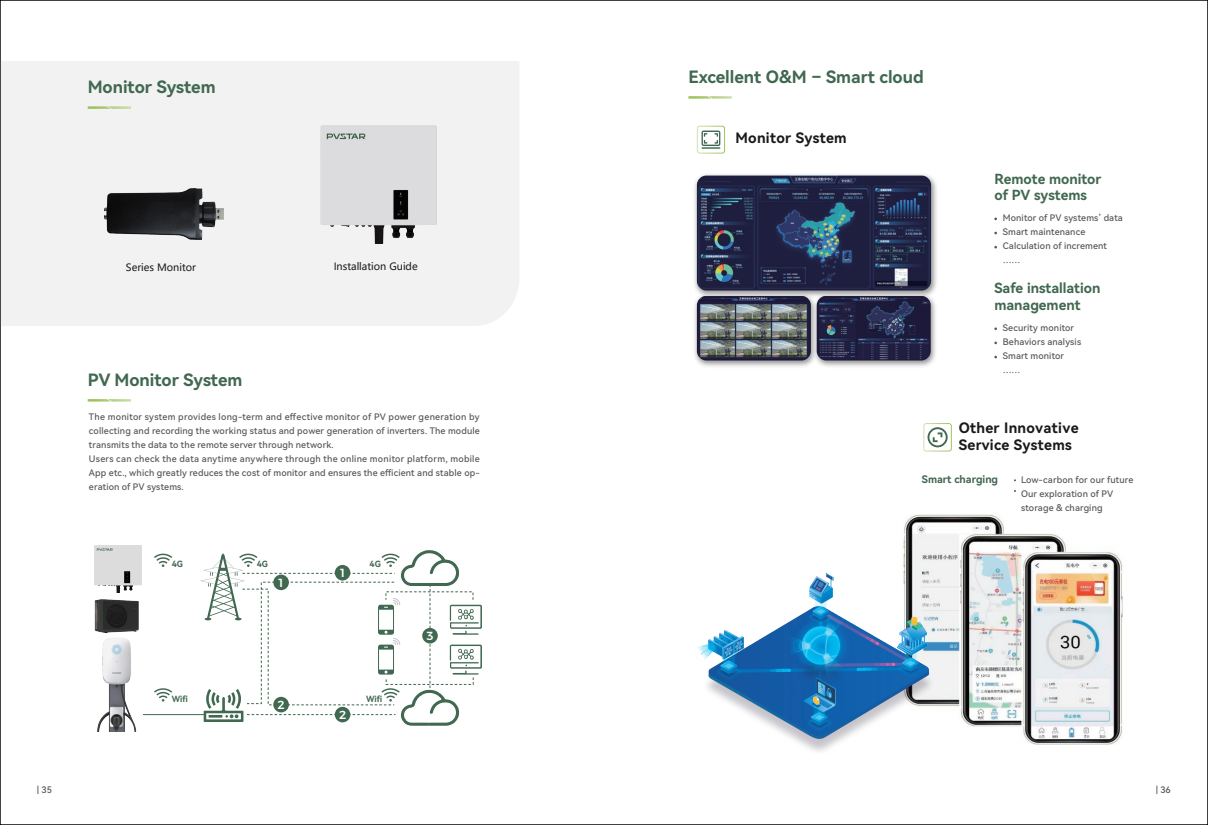
<style>
.page{position:relative;width:1208px;height:825px;background:#fff}
.page>*{position:absolute;margin:0;border:0;box-sizing:border-box;transform-origin:0 0}
.t1{font:17px "Harmony OS Sans SC Bold";color:#416850}
.t2{font:14.4px/17.3px "Harmony OS Sans SC Bold";letter-spacing:.02em;color:#1a1a19}
.t3{font:14px/16.8px "Harmony OS Sans SC Bold";color:#416850}
.t4{font:500 11.7px "Montserrat";color:#fff}
.t5{font:10.5px "Harmony OS Sans SC Bold";color:#416850}
.t6{font:10px "Microsoft Ya Hei";color:#1a1a19}
.t7{font:9px/14px "Harmony OS Sans SC Medium";letter-spacing:.015em;color:#57585a}
.t8{font:8.6px "Harmony OS Sans SC Bold";color:#416850}
</style>
<div class="page">
<img style="left:694px;top:174px;width:243px;height:117px">
<img style="left:697px;top:176px;width:234px;height:114px">
<img style="left:694px;top:291px;width:116px;height:76px">
<img style="left:697px;top:296px;width:113px;height:64px">
<img style="left:810px;top:291px;width:126px;height:76px">
<img style="left:816px;top:296px;width:114px;height:64px">
<div style="left:697px;top:126px;width:28px;height:28px;border:1px solid #fff;border-radius:2px"></div>
<svg style="left:701px;top:131px;width:19px;height:18px"></svg>
<div style="left:923px;top:423px;width:28px;height:28px;border:1px solid #fff;border-radius:2px"></div>
<svg style="left:927px;top:427px;width:20px;height:20px"></svg>
<img style="left:902px;top:514px;width:221px;height:231px">
<div style="left:0;top:62px;width:519px;height:264px;background:#f2f2f3"></div>
<hr style="left:143px;top:714px;width:62px;height:1px;background:#416850">
<svg style="left:154px;top:688px;width:18px;height:14px"></svg>
<svg style="left:154px;top:554px;width:18px;height:13px"></svg>
<svg style="left:200px;top:550px;width:282px;height:176px"></svg>
<div style="left:422px;top:628px;width:16px;height:15px;background:#416850;border-radius:50%"></div>
<img style="left:94px;top:599px;width:45px;height:34px">
<img style="left:95px;top:545px;width:47px;height:47px">
<img style="left:97px;top:638px;width:48px;height:94px">
<img style="left:697px;top:573px;width:236px;height:179px">
<img style="left:104px;top:188px;width:120px;height:51px">
<img style="left:320px;top:126px;width:116px;height:117px">
<svg style="left:88px;top:106px;width:43px;height:3px"></svg>
<svg style="left:88px;top:399px;width:43px;height:3px"></svg>
<svg style="left:688px;top:96px;width:44px;height:3px"></svg>
<h1 class="t1" style="left:88px;top:75px;width:129px">Monitor System</h1>
<p class="t6" style="left:126px;top:260px;width:71px">Series Monitor</p>
<p class="t6" style="left:334px;top:260px;width:86px">Installation Guide</p>
<h1 class="t1" style="left:88px;top:368px;width:156px">PV Monitor System</h1>
<p class="t7" style="left:89px;top:410px;width:392px">The monitor system provides long-term and effective monitor of PV power generation by collecting and recording the working status and power generation of inverters. The module transmits the data to the remote server through network.<br>Users can check the data anytime anywhere through the online monitor platform, mobile App etc., which greatly reduces the cost of monitor and ensures the efficient and stable op&shy;eration of PV systems.</p>
<p class="t8" style="left:172px;top:558px;width:13px">4G</p>
<p class="t8" style="left:257px;top:558px;width:13px">4G</p>
<p class="t8" style="left:369px;top:558px;width:13px">4G</p>
<p class="t4" style="left:339px;top:563px;width:9px">1</p>
<p class="t4" style="left:277px;top:573px;width:9px">1</p>
<p class="t8" style="left:172px;top:693px;width:18px">Wifi</p>
<p class="t8" style="left:366px;top:693px;width:18px">Wifi</p>
<p class="t4" style="left:277px;top:695px;width:9px">2</p>
<p class="t4" style="left:339px;top:705px;width:9px">2</p>
<p class="t4" style="left:426px;top:626px;width:9px">3</p>
<h1 class="t1" style="left:688px;top:65px;width:237px">Excellent O&amp;M – Smart cloud</h1>
<h2 class="t2" style="left:735px;top:129px;width:113px">Monitor System</h2>
<h3 class="t3" style="left:994px;top:170px;width:109px">Remote monitor of PV systems</h3>
<p class="t7" style="left:1002px;top:211px;width:122px">Monitor of PV systems’ data<br>Smart maintenance<br>Calculation of increment ……</p>
<h3 class="t3" style="left:994px;top:279px;width:107px">Safe installation management</h3>
<p class="t7" style="left:1002px;top:321px;width:80px">Security monitor<br>Behaviors analysis<br>Smart monitor ……</p>
<h2 class="t2" style="left:958px;top:418px;width:121px">Other Innovative<br>Service Systems</h2>
<p class="t5" style="left:922px;top:472px;width:78px">Smart charging</p>
<p class="t7" style="left:1021px;top:472px;width:114px">Low-carbon for our future<br>Our exploration of PV storage &amp; charging</p>
<p class="t7" style="left:37px;top:783px;width:16px">| 35</p>
<p class="t7" style="left:1156px;top:783px;width:16px">| 36</p>
</div>
